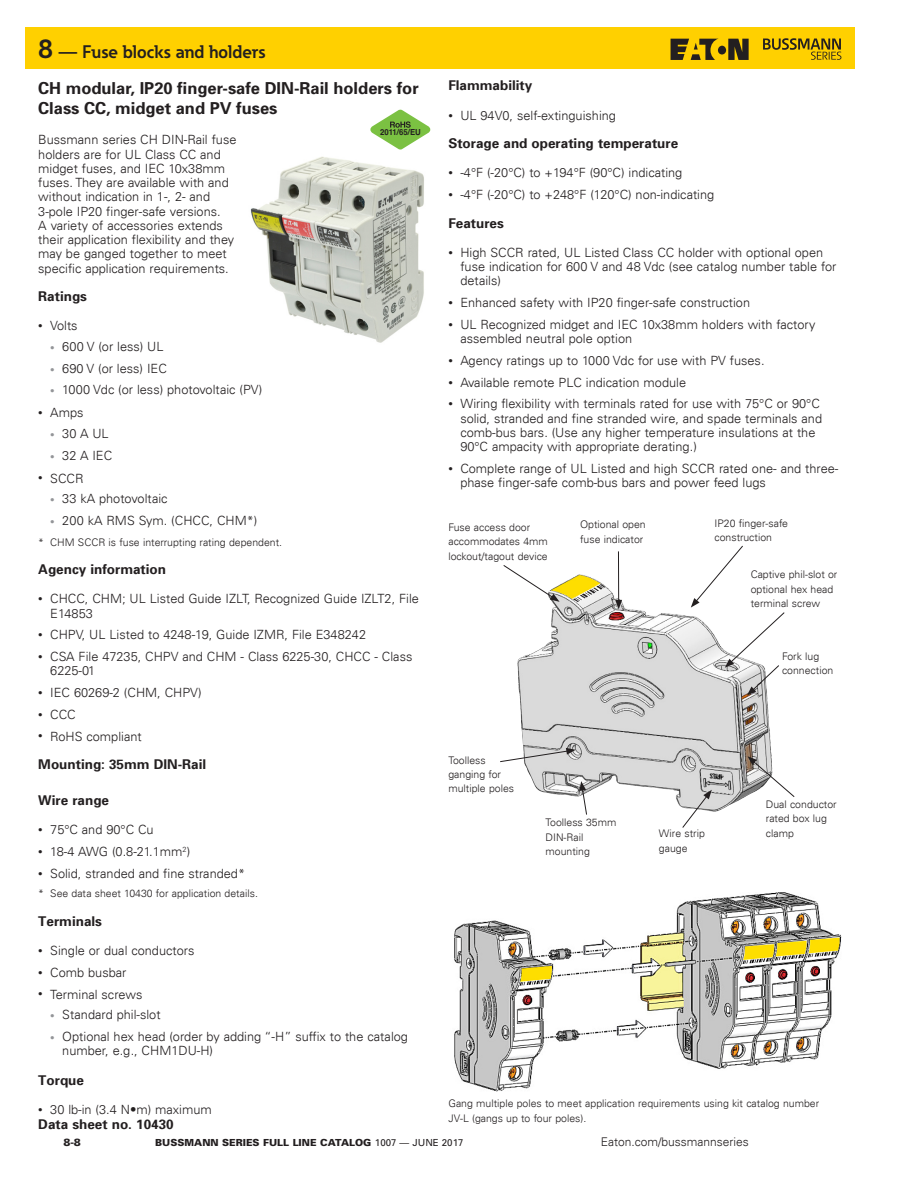
<style>
.page{position:relative;width:918px;height:1188px;background:#fff}
.page>*{position:absolute;margin:0;border:0;box-sizing:border-box;transform-origin:0 0}
.t1{font:700 18px "Eaton";color:#231f20}
.t2{font:700 16.5px/19.5px "Univers";color:#231f20}
.t3{font:700 13.5px "Univers 65";color:#231f20}
.t4{font:300 12.75px/14.2px "Univers LT";color:#231f20}
.t5{font:300 12px "Univers LT";color:#231f20}
.t6{font:300 10.5px/14.2px "Univers LT";color:#231f20}
.t7{font:900 10.5px "Univers";color:#231f20}
.t8{font:900 9.75px "Univers";color:#231f20}
.t9{font:700 8.25px "Helvetica";color:#231f20;scale:.94 1}
.s1{font-size:27px}
.s2{font-size:9px}
.s3{font-size:9px;color:#939598}
.s4{font-weight:400}
</style>
<div class="page">
<div style="left:26px;top:27px;width:829px;height:42px;background:#ffd000"></div>
<svg style="left:671px;top:39px;width:78px;height:21px"></svg>
<svg style="left:763px;top:38px;width:78px;height:22px"></svg>
<img style="left:250px;top:156px;width:174px;height:187px">
<img style="left:454px;top:892px;width:387px;height:200px">
<img style="left:517px;top:574px;width:255px;height:238px">
<svg style="left:503px;top:565px;width:57px;height:37px"></svg>
<svg style="left:748px;top:756px;width:47px;height:42px"></svg>
<hr style="left:618px;top:551px;width:1px;height:51px;background:#231f20">
<svg style="left:615px;top:600px;width:7px;height:9px"></svg>
<svg style="left:500px;top:748px;width:76px;height:15px"></svg>
<svg style="left:579px;top:781px;width:8px;height:34px"></svg>
<svg style="left:682px;top:790px;width:30px;height:38px"></svg>
<svg style="left:691px;top:545px;width:94px;height:151px"></svg>
<svg style="left:370px;top:110px;width:60px;height:40px"></svg>
<h1 class="t1" style="left:38px;top:41px;width:229px"><span class="s1">8</span> — Fuse blocks and holders</h1>
<p class="t2" style="left:38px;top:78px;width:382px">CH modular, IP20 finger-safe DIN-Rail holders for<br>Class CC, midget and PV fuses</p>
<p class="t4" style="left:38px;top:133px;width:200px">Bussmann series CH DIN-Rail fuse holders are for UL Class CC and midget fuses, and IEC 10x38mm fuses. They are available with and without indication in 1-, 2- and 3-pole IP20 finger-safe versions.<br>A variety of accessories extends their application flexibility and they may be ganged together to meet specific application requirements.</p>
<p class="t3" style="left:38px;top:288px;width:50px">Ratings</p>
<p class="t4" style="left:38px;top:319px;width:41px"><span class="s2">•</span> Volts</p>
<p class="t4" style="left:50px;top:339px;width:115px"><span class="s3">•</span> 600 V (or less) UL</p>
<p class="t4" style="left:50px;top:361px;width:118px"><span class="s3">•</span> 690 V (or less) IEC</p>
<p class="t4" style="left:50px;top:383px;width:213px"><span class="s3">•</span> 1000 Vdc (or less) photovoltaic (PV)</p>
<p class="t4" style="left:38px;top:406px;width:47px"><span class="s2">•</span> Amps</p>
<p class="t4" style="left:50px;top:426px;width:60px"><span class="s3">•</span> 30 A UL</p>
<p class="t4" style="left:50px;top:448px;width:64px"><span class="s3">•</span> 32 A IEC</p>
<p class="t4" style="left:38px;top:471px;width:47px"><span class="s2">•</span> SCCR</p>
<p class="t4" style="left:50px;top:492px;width:119px"><span class="s3">•</span> 33 kA photovoltaic</p>
<p class="t4" style="left:50px;top:513px;width:209px"><span class="s3">•</span> 200 kA RMS Sym. (CHCC, CHM*)</p>
<p class="t6" style="left:38px;top:535px;width:245px">* CHM SCCR is fuse interrupting rating dependent.</p>
<p class="t3" style="left:38px;top:561px;width:129px">Agency information</p>
<p class="t4" style="left:50px;top:592px;width:370px;text-indent:-12px"><span class="s2">•</span> CHCC, CHM; UL Listed Guide IZLT, Recognized Guide IZLT2, File<br>E14853</p>
<p class="t4" style="left:38px;top:628px;width:329px"><span class="s2">•</span> CHPV, UL Listed to 4248-19, Guide IZMR, File E348242</p>
<p class="t4" style="left:50px;top:649px;width:364px;text-indent:-12px"><span class="s2">•</span> CSA File 47235, CHPV and CHM - Class 6225-30, CHCC - Class<br>6225-01</p>
<p class="t4" style="left:38px;top:685px;width:165px"><span class="s2">•</span> IEC 60269-2 (CHM, CHPV)</p>
<p class="t4" style="left:38px;top:707px;width:39px"><span class="s2">•</span> CCC</p>
<p class="t4" style="left:38px;top:729px;width:105px"><span class="s2">•</span> RoHS compliant</p>
<p class="t3" style="left:38px;top:756px;width:169px">Mounting: 35mm DIN-Rail</p>
<p class="t3" style="left:38px;top:792px;width:72px">Wire range</p>
<p class="t4" style="left:38px;top:823px;width:117px"><span class="s2">•</span> 75°C and 90°C Cu</p>
<p class="t4" style="left:38px;top:844px;width:153px"><span class="s2">•</span> 18-4 AWG (0.8-21.1mm<sup>2</sup>)</p>
<p class="t4" style="left:38px;top:866px;width:208px"><span class="s2">•</span> Solid, stranded and fine stranded*</p>
<p class="t6" style="left:38px;top:886px;width:221px">* See data sheet 10430 for application details.</p>
<p class="t3" style="left:38px;top:912px;width:65px">Terminals</p>
<p class="t4" style="left:38px;top:943px;width:158px"><span class="s2">•</span> Single or dual conductors</p>
<p class="t4" style="left:38px;top:965px;width:90px"><span class="s2">•</span> Comb busbar</p>
<p class="t4" style="left:38px;top:987px;width:106px"><span class="s2">•</span> Terminal screws</p>
<p class="t4" style="left:50px;top:1008px;width:112px"><span class="s3">•</span> Standard phil-slot</p>
<p class="t4" style="left:62px;top:1029px;width:347px;text-indent:-12px"><span class="s3">•</span> Optional hex head (order by adding “-H” suffix to the catalog number, e.g., CHM1DU-H)</p>
<p class="t3" style="left:38px;top:1071px;width:47px">Torque</p>
<p class="t4" style="left:38px;top:1102px;width:175px"><span class="s2">•</span> 30 lb-in (3.4 N•m) maximum</p>
<p class="t9" style="left:380px;top:127px;width:45px">2011/65/EU</p>
<p class="t3" style="left:38px;top:1116px;width:137px">Data sheet no. 10430</p>
<p class="t3" style="left:448px;top:77px;width:86px">Flammability</p>
<p class="t4" style="left:448px;top:108px;width:169px"><span class="s2">•</span> UL 94V0, self-extinguishing</p>
<p class="t3" style="left:448px;top:135px;width:231px">Storage and operating temperature</p>
<p class="t4" style="left:448px;top:166px;width:236px"><span class="s2">•</span> -4°F (-20°C) to +194°F (90°C) indicating</p>
<p class="t4" style="left:448px;top:188px;width:267px"><span class="s2">•</span> -4°F (-20°C) to +248°F (120°C) non-indicating</p>
<p class="t3" style="left:448px;top:214px;width:57px">Features</p>
<p class="t4" style="left:460px;top:245px;width:378px;text-indent:-12px"><span class="s2">•</span> High SCCR rated, UL Listed Class CC holder with optional open fuse indication for 600 V and 48 Vdc (see catalog number table for details)</p>
<p class="t4" style="left:448px;top:296px;width:303px"><span class="s2">•</span> Enhanced safety with IP20 finger-safe construction</p>
<p class="t4" style="left:460px;top:317px;width:357px;text-indent:-12px"><span class="s2">•</span> UL Recognized midget and IEC 10x38mm holders with factory assembled neutral pole option</p>
<p class="t4" style="left:448px;top:353px;width:318px"><span class="s2">•</span> Agency ratings up to 1000 Vdc for use with PV fuses.</p>
<p class="t4" style="left:448px;top:375px;width:239px"><span class="s2">•</span> Available remote PLC indication module</p>
<p class="t4" style="left:460px;top:397px;width:363px;text-indent:-12px"><span class="s2">•</span> Wiring flexibility with terminals rated for use with 75°C or 90°C solid, stranded and fine stranded wire, and spade terminals and comb-bus bars. (Use any higher temperature insulations at the 90°C ampacity with appropriate derating.)</p>
<p class="t4" style="left:460px;top:461px;width:380px;text-indent:-12px"><span class="s2">•</span> Complete range of UL Listed and high SCCR rated one- and three&shy;phase finger-safe comb-bus bars and power feed lugs</p>
<p class="t6" style="left:448px;top:520px;width:101px">Fuse access door accommodates 4mm lockout/tagout device</p>
<p class="t6" style="left:715px;top:516px;width:75px">IP20 finger-safe construction</p>
<p class="t6" style="left:580px;top:518px;width:67px">Optional open fuse indicator</p>
<p class="t6" style="left:751px;top:568px;width:88px">Captive phil-slot or optional hex head terminal screw</p>
<p class="t6" style="left:448px;top:753px;width:67px">Toolless ganging for multiple poles</p>
<p class="t6" style="left:546px;top:816px;width:72px">Toolless 35mm<br>DIN-Rail mounting</p>
<p class="t6" style="left:659px;top:826px;width:48px">Wire strip gauge</p>
<p class="t6" style="left:782px;top:649px;width:53px">Fork lug connection</p>
<p class="t6" style="left:766px;top:797px;width:72px">Dual conductor rated box lug clamp</p>
<p class="t6" style="left:448px;top:1096px;width:372px">Gang multiple poles to meet application requirements using kit catalog number<br>JV-L (gangs up to four poles).</p>
<p class="t7" style="left:63px;top:1136px;width:19px">8-8</p>
<p class="t8" style="left:155px;top:1136px;width:310px">BUSSMANN SERIES FULL LINE CATALOG <span class="s4">1007 — JUNE 2017</span></p>
<p class="t5" style="left:601px;top:1135px;width:150px">Eaton.com/bussmannseries</p>
</div>
